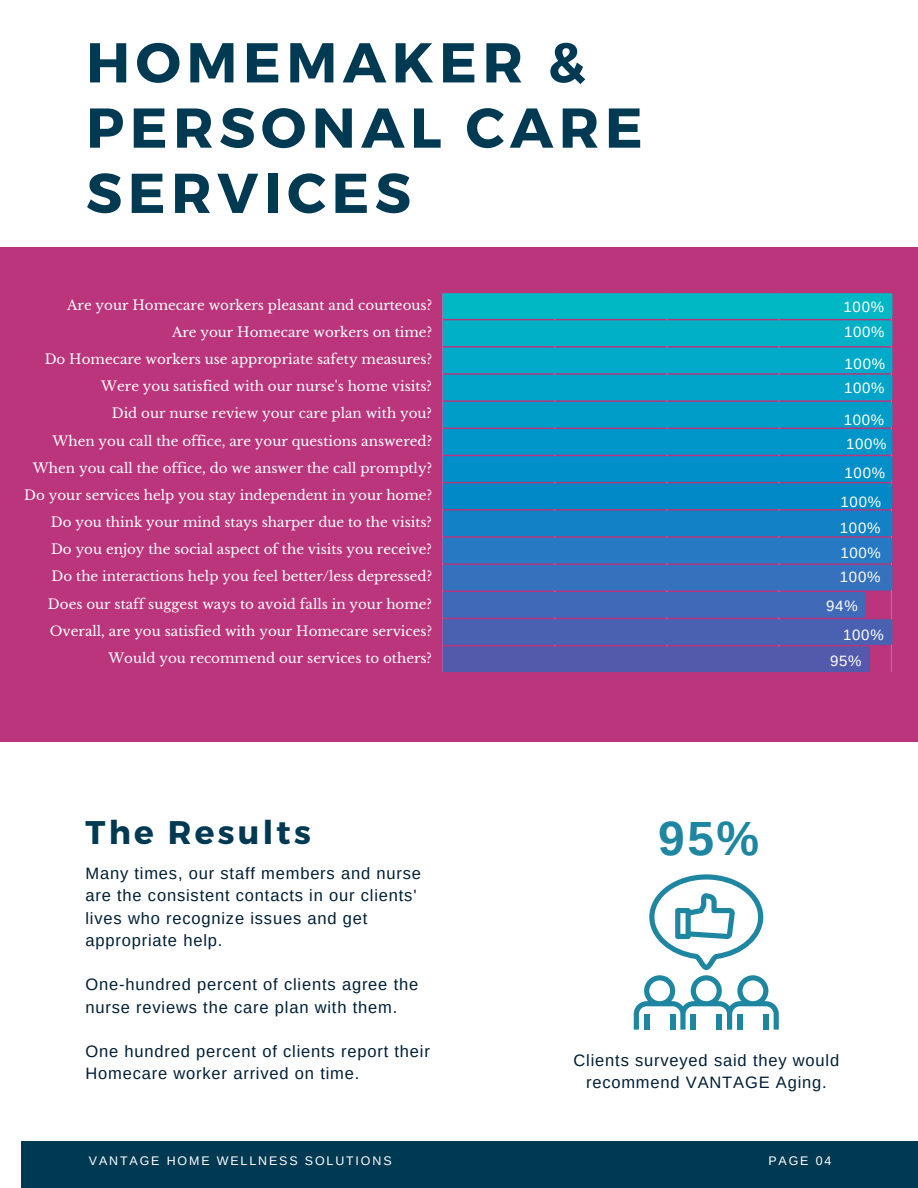
<style>
.page{position:relative;width:918px;height:1188px;background:#fff}
.page>*{position:absolute;margin:0;border:0;box-sizing:border-box;transform-origin:0 0}
.t1{font:700 55.95px/65.2px "Montserrat";letter-spacing:.1em;color:#003952}
.t2{font:700 48px "Arimo";color:#1f86a2}
.t3{font:700 32.7px "Montserrat";letter-spacing:.1em;color:#003952}
.t4{font:16.5px/22.2px "Arimo";letter-spacing:.05em;color:#001e33}
.t5{font:15px/29.1px "Arimo";letter-spacing:.05em;color:#fff}
.t6{font:13.5px/27.2px "Libre Baskerville";color:#fff;text-align:right}
.t7{font:12.45px "Arimo";letter-spacing:.15em;color:#fff}
</style>
<div class="page">
<div style="left:21px;top:1142px;width:897px;height:46px;background:#003952"></div>
<div style="left:0;top:247px;width:918px;height:494px;background:#ba357c"></div>
<hr style="left:442px;top:293px;width:1px;height:379px;background:#fff">
<svg style="left:443px;top:293px;width:449px;height:379px;background:#2085bd"></svg>
<svg style="left:634px;top:874px;width:145px;height:156px"></svg>
<h1 class="t1" style="left:86px;top:27px;width:558px">HOMEMAKER &amp;<br>PERSONAL CARE<br>SERVICES</h1>
<p class="t6" style="left:24px;top:291px;width:409px">Are your Homecare workers pleasant and courteous?<br>Are your Homecare workers on time?<br>Do Homecare workers use appropriate safety measures?<br>Were you satisfied with our nurse's home visits?<br>Did our nurse review your care plan with you?<br>When you call the office, are your questions answered?<br>When you call the office, do we answer the call promptly?<br>Do your services help you stay independent in your home?<br>Do you think your mind stays sharper due to the visits?<br>Do you enjoy the social aspect of the visits you receive?<br>Do the interactions help you feel better/less depressed?<br>Does our staff suggest ways to avoid falls in your home?<br>Overall, are you satisfied with your Homecare services?<br>Would you recommend our services to others?</p>
<h3 class="t3" style="left:85px;top:811px;width:227px">The Results</h3>
<h2 class="t2" style="left:658px;top:812px;width:102px">95%</h2>
<p class="t5" style="left:843px;top:295px;width:43px;line-height:24.8px">100%<br>100%</p>
<p class="t5" style="left:845px;top:349px;width:42px">100%</p>
<p class="t5" style="left:844px;top:374px;width:42px">100%</p>
<p class="t5" style="left:844px;top:408px;width:44px;line-height:24px">100%<br>100%</p>
<p class="t5" style="left:841px;top:458px;width:46px">100%<br>100%</p>
<p class="t5" style="left:840px;top:516px;width:43px;line-height:24.2px;text-align:justify">100% 100% 100%</p>
<p class="t5" style="left:843px;top:591px;width:42px;text-indent:-17px">94%<br>100%</p>
<p class="t5" style="left:830px;top:647px;width:33px">95%</p>
<p class="t4" style="left:85px;top:862px;width:337px">Many times, our staff members and nurse are the consistent contacts in our clients' lives who recognize issues and get appropriate help.</p>
<p class="t4" style="left:85px;top:974px;width:334px">One-hundred percent of clients agree the nurse reviews the care plan with them.</p>
<p class="t4" style="left:85px;top:1040px;width:346px">One hundred percent of clients report their<br>Homecare worker arrived on time.</p>
<p class="t4" style="left:574px;top:1049px;width:267px;text-align:center">Clients surveyed said they would recommend VANTAGE Aging.</p>
<p class="t7" style="left:89px;top:1154px;width:304px">VANTAGE HOME WELLNESS SOLUTIONS</p>
<p class="t7" style="left:768px;top:1154px;width:65px">PAGE 04</p>
</div>
